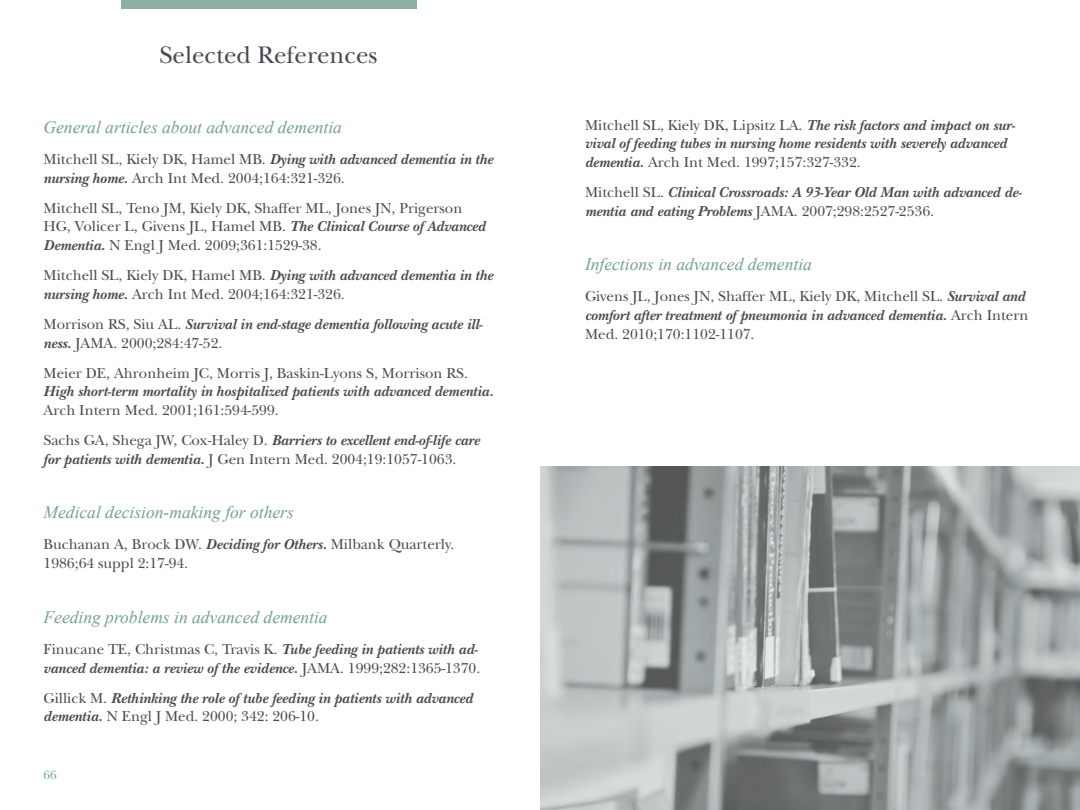
<style>
.page{position:relative;width:1080px;height:810px;background:#fff}
.page>*{position:absolute;margin:0;border:0;box-sizing:border-box;transform-origin:0 0}
.t1{font:25px "New Baskerville";color:#484c51}
.t2{font:italic 17.5px "Times New Roman";color:#749f94}
.t3{font:15px/18.8px "New Baskerville";color:#484c51}
.t4{font:italic 700 15px/18.8px "New Baskerville";color:#484c51}
.t5{font:12.5px "New Baskerville";color:#749f94}
.s1{font-weight:700;font-style:italic}
.s2{font-weight:400;font-style:normal}
</style>
<div class="page">
<div style="left:121px;top:0;width:295px;height:9px;background:#8cb0a8"></div>
<img style="left:540px;top:466px;width:540px;height:344px">
<h1 class="t1" style="left:160px;top:41px;width:220px">Selected References</h1>
<p class="t2" style="left:44px;top:115px;width:300px">General articles about advanced dementia</p>
<p class="t3" style="left:44px;top:150px;width:451px">Mitchell SL, Kiely DK, Hamel MB. <span class="s1">Dying with advanced dementia in the nursing home.</span> Arch Int Med. 2004;164:321-326.</p>
<p class="t3" style="left:44px;top:198px;width:444px">Mitchell SL, Teno JM, Kiely DK, Shaffer ML, Jones JN, Prigerson<br>HG, Volicer L, Givens JL, Hamel MB. <span class="s1">The Clinical Course of Advanced<br>Dementia.</span> N Engl J Med. 2009;361:1529-38.</p>
<p class="t3" style="left:44px;top:266px;width:451px">Mitchell SL, Kiely DK, Hamel MB. <span class="s1">Dying with advanced dementia in the nursing home.</span> Arch Int Med. 2004;164:321-326.</p>
<p class="t4" style="left:44px;top:315px;width:441px"><span class="s2">Morrison RS, Siu AL.</span> Survival in end-stage dementia following acute ill&shy;ness. <span class="s2">JAMA. 2000;284:47-52.</span></p>
<p class="t3" style="left:44px;top:363px;width:426px">Meier DE, Ahronheim JC, Morris J, Baskin-Lyons S, Morrison RS.</p>
<p class="t4" style="left:44px;top:382px;width:452px">High short-term mortality in hospitalized patients with advanced dementia.</p>
<p class="t3" style="left:44px;top:395px;width:438px;line-height:30px">Arch Intern Med. 2001;161:594-599.<br>Sachs GA, Shega JW, Cox-Haley D. <span class="s1">Barriers to excellent end-of-life care</span></p>
<p class="t3" style="left:44px;top:450px;width:414px"><span class="s1">for patients with dementia.</span> J Gen Intern Med. 2004;19:1057-1063.</p>
<p class="t2" style="left:44px;top:500px;width:252px">Medical decision-making for others</p>
<p class="t3" style="left:44px;top:535px;width:412px">Buchanan A, Brock DW. <span class="s1">Deciding for Others.</span> Milbank Quarterly.<br>1986;64 suppl 2:17-94.</p>
<p class="t2" style="left:44px;top:605px;width:286px">Feeding problems in advanced dementia</p>
<p class="t4" style="left:44px;top:640px;width:438px"><span class="s2">Finucane TE, Christmas C, Travis K.</span> Tube feeding in patients with ad&shy;vanced dementia: a review of the evidence. <span class="s2">JAMA. 1999;282:1365-1370.</span></p>
<p class="t4" style="left:44px;top:688px;width:431px"><span class="s2">Gillick M.</span> Rethinking the role of tube feeding in patients with advanced dementia. <span class="s2">N Engl J Med. 2000; 342: 206-10.</span></p>
<p class="t5" style="left:44px;top:768px;width:15px">66</p>
<p class="t4" style="left:585px;top:115px;width:432px"><span class="s2">Mitchell SL, Kiely DK, Lipsitz LA.</span> The risk factors and impact on sur&shy;vival of feeding tubes in nursing home residents with severely advanced dementia. <span class="s2">Arch Int Med. 1997;157:327-332.</span></p>
<p class="t4" style="left:585px;top:183px;width:439px"><span class="s2">Mitchell SL.</span> Clinical Crossroads: A 93-Year Old Man with advanced de&shy;mentia and eating Problems <span class="s2">JAMA. 2007;298:2527-2536.</span></p>
<p class="t2" style="left:585px;top:252px;width:228px">Infections in advanced dementia</p>
<p class="t3" style="left:585px;top:287px;width:445px">Givens JL, Jones JN, Shaffer ML, Kiely DK, Mitchell SL. <span class="s1">Survival and comfort after treatment of pneumonia in advanced dementia.</span> Arch Intern<br>Med. 2010;170:1102-1107.</p>
</div>
